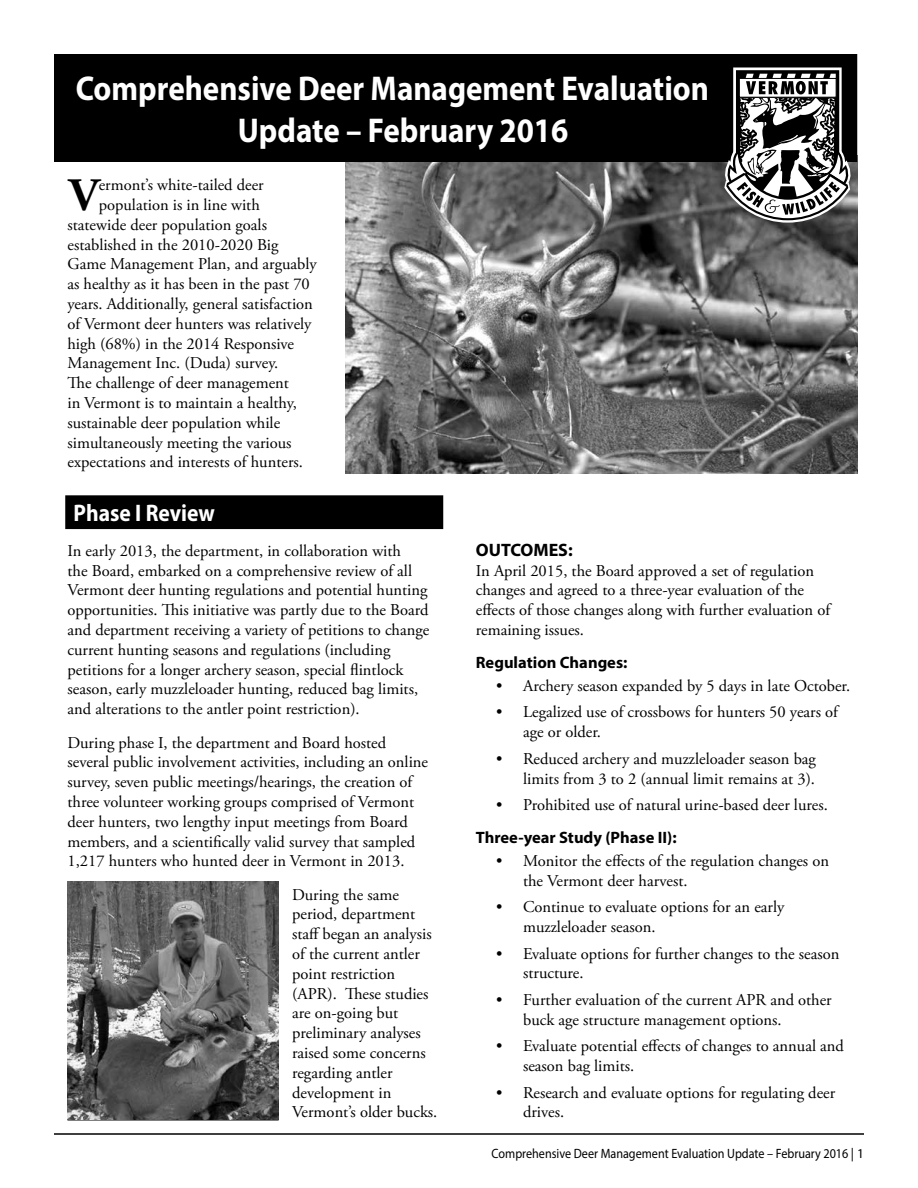
<style>
.page{position:relative;width:918px;height:1188px;background:#fff}
.page>*{position:absolute;margin:0;border:0;box-sizing:border-box;transform-origin:0 0}
.t1{font:700 46.35px "Adobe Garamond Pro";color:#000}
.t2{font:700 34.5px/41.4px "Myriad Pro";color:#fff;scale:.9 1}
.t3{font:700 24px "Myriad Pro";color:#fff;scale:.9 1}
.t4{font:700 18px "Myriad Pro";color:#000}
.t5{font:16.5px/19.8px "Adobe Garamond Pro";color:#000}
.t6{font:700 16.5px "Myriad Pro";color:#000}
.t7{font:13.5px "Myriad Pro";color:#000;scale:.9 1}
</style>
<div class="page">
<hr style="left:54px;top:1133px;width:810px;height:2px;background:#000">
<div style="left:66px;top:496px;width:376px;height:32px;background:#000"></div>
<div style="left:65px;top:495px;width:378px;height:34px;border:2px solid #000"></div>
<img style="left:346px;top:162px;width:511px;height:311px">
<div style="left:55px;top:55px;width:801px;height:106px;background:#000"></div>
<div style="left:54px;top:54px;width:803px;height:108px;border:2px solid #000"></div>
<svg style="left:724px;top:68px;width:126px;height:155px"></svg>
<img style="left:68px;top:881px;width:210px;height:239px">
<h2 class="t2" style="left:238px;top:67px;width:525px;text-indent:-162px">Comprehensive Deer Management Evaluation<br>Update – February 2016</h2>
<p class="t5" style="left:99px;top:176px;width:167px">ermont’s white-tailed deer</p>
<p class="t5" style="left:99px;top:195px;width:163px">population is in line with</p>
<p class="t5" style="left:67px;top:215px;width:201px">statewide deer population goals</p>
<p class="t5" style="left:67px;top:235px;width:213px">established in the 2010-2020 Big</p>
<p class="t5" style="left:67px;top:255px;width:251px">Game Management Plan, and arguably</p>
<p class="t5" style="left:67px;top:275px;width:244px">as healthy as it has been in the past 70</p>
<p class="t5" style="left:67px;top:294px;width:247px">years. Additionally, general satisfaction</p>
<p class="t5" style="left:67px;top:314px;width:246px">of Vermont deer hunters was relatively</p>
<p class="t5" style="left:67px;top:334px;width:228px">high (68%) in the 2014 Responsive</p>
<p class="t5" style="left:67px;top:354px;width:212px">Management Inc. (Duda) survey.</p>
<p class="t5" style="left:67px;top:374px;width:223px">The challenge of deer management</p>
<p class="t5" style="left:67px;top:393px;width:231px">in Vermont is to maintain a healthy,</p>
<p class="t5" style="left:67px;top:413px;width:214px">sustainable deer population while</p>
<p class="t5" style="left:67px;top:433px;width:226px">simultaneously meeting the various</p>
<p class="t5" style="left:67px;top:453px;width:237px">expectations and interests of hunters.</p>
<h3 class="t3" style="left:74px;top:497px;width:159px">Phase I Review</h3>
<p class="t5" style="left:68px;top:541px;width:363px">In early 2013, the department, in collaboration with<br>the Board, embarked on a comprehensive review of all Vermont deer hunting regulations and potential hunting opportunities. This initiative was partly due to the Board and department receiving a variety of petitions to change current hunting seasons and regulations (including petitions for a longer archery season, special flintlock season, early muzzleloader hunting, reduced bag limits, and alterations to the antler point restriction).</p>
<p class="t5" style="left:68px;top:733px;width:362px">During phase I, the department and Board hosted several public involvement activities, including an online survey, seven public meetings/hearings, the creation of three volunteer working groups comprised of Vermont deer hunters, two lengthy input meetings from Board members, and a scientifically valid survey that sampled 1,217 hunters who hunted deer in Vermont in 2013.</p>
<p class="t5" style="left:292px;top:885px;width:147px">During the same period, department staff began an analysis of the current antler point restriction (APR). These studies are on-going but preliminary analyses raised some concerns regarding antler development in<br>Vermont’s older bucks.</p>
<h1 class="t1" style="left:69px;top:168px;width:31px">V</h1>
<p class="t4" style="left:476px;top:538px;width:98px">OUTCOMES:</p>
<p class="t5" style="left:476px;top:561px;width:356px">In April 2015, the Board approved a set of regulation changes and agreed to a three-year evaluation of the effects of those changes along with further evaluation of remaining issues.</p>
<p class="t6" style="left:476px;top:652px;width:153px">Regulation Changes:</p>
<p class="t5" style="left:496px;top:676px;width:356px">• Archery season expanded by 5 days in late October.</p>
<p class="t5" style="left:523px;top:703px;width:316px;text-indent:-27px">• Legalized use of crossbows for hunters 50 years of age or older.</p>
<p class="t5" style="left:496px;top:749px;width:321px;text-align:right">• Reduced archery and muzzleloader season bag limits from 3 to 2 (annual limit remains at 3).</p>
<p class="t5" style="left:496px;top:796px;width:333px">• Prohibited use of natural urine-based deer lures.</p>
<p class="t6" style="left:476px;top:827px;width:202px">Three-year Study (Phase II):</p>
<p class="t5" style="left:523px;top:851px;width:307px;text-indent:-27px">• Monitor the effects of the regulation changes on the Vermont deer harvest.</p>
<p class="t5" style="left:523px;top:898px;width:263px;text-indent:-27px">• Continue to evaluate options for an early muzzleloader season.</p>
<p class="t5" style="left:523px;top:944px;width:318px;text-indent:-27px">• Evaluate options for further changes to the season structure.</p>
<p class="t5" style="left:523px;top:990px;width:310px;text-indent:-27px">• Further evaluation of the current APR and other buck age structure management options.</p>
<p class="t5" style="left:523px;top:1037px;width:322px;text-indent:-27px">• Evaluate potential effects of changes to annual and season bag limits.</p>
<p class="t5" style="left:523px;top:1083px;width:314px;text-indent:-27px">• Research and evaluate options for regulating deer drives.</p>
<p class="t7" style="left:492px;top:1145px;width:415px">Comprehensive Deer Management Evaluation Update – February 2016 | 1</p>
</div>
